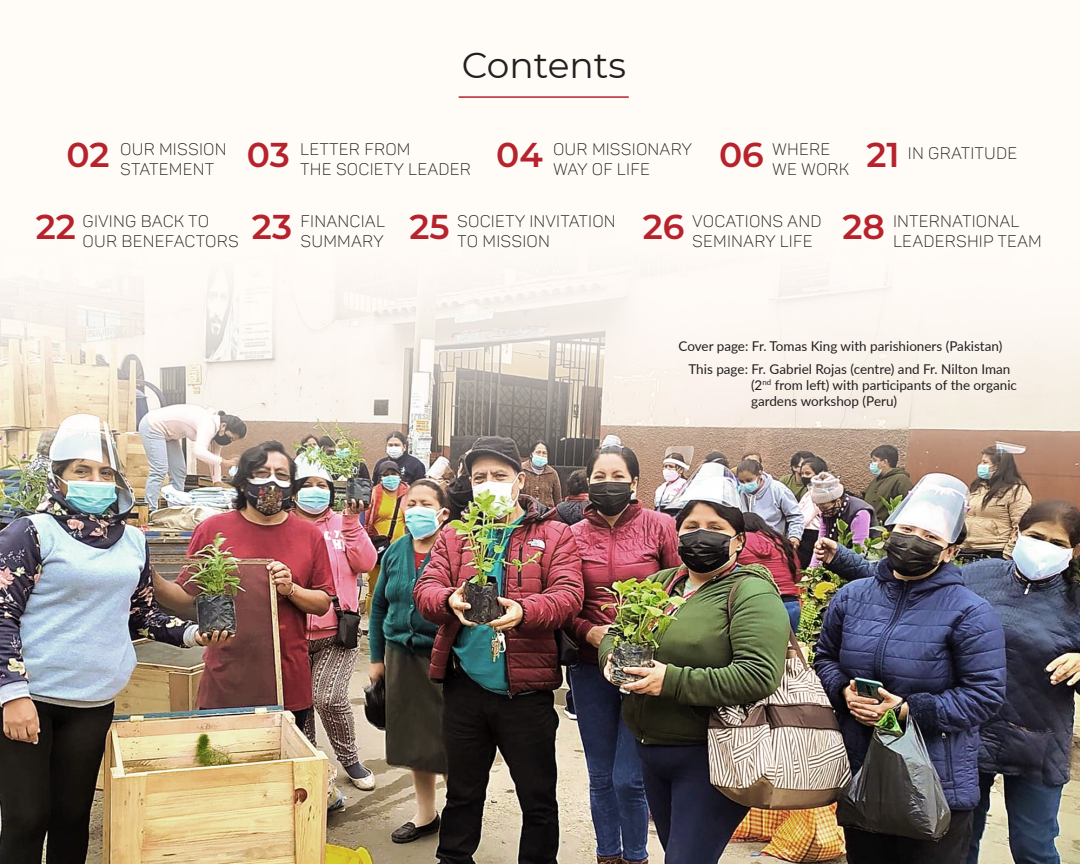
<style>
.page{position:relative;width:1080px;height:864px;background:#fff}
.page>*{position:absolute;margin:0;border:0;box-sizing:border-box;transform-origin:0 0}
.t1{font:36px "Montserrat";color:#231f20}
.t2{font:600 34.5px "Montserrat Alternates";color:#b7232d}
.t3{font:300 16.5px/19.5px "Panton Demo";letter-spacing:.01em;color:#231f20}
.t4{font:13.5px/16.2px "Lato";color:#231f20}
</style>
<div class="page">
<img style="left:0;top:96px;width:1080px;height:768px">
<hr style="left:459px;top:96px;width:170px;height:2px;background:#b7232d">
<h1 class="t1" style="left:462px;top:40px;width:166px">Contents</h1>
<h2 class="t2" style="left:67px;top:130px;width:45px">02</h2>
<h2 class="t2" style="left:247px;top:130px;width:44px">03</h2>
<h2 class="t2" style="left:496px;top:130px;width:48px">04</h2>
<h2 class="t2" style="left:719px;top:130px;width:46px">06</h2>
<h2 class="t2" style="left:866px;top:130px;width:35px">21</h2>
<p class="t3" style="left:120px;top:140px;width:108px">OUR MISSION<br>STATEMENT</p>
<p class="t3" style="left:300px;top:140px;width:172px">LETTER FROM<br>THE SOCIETY LEADER</p>
<p class="t3" style="left:553px;top:140px;width:141px">OUR MISSIONARY<br>WAY OF LIFE</p>
<p class="t3" style="left:772px;top:140px;width:79px">WHERE<br>WE WORK</p>
<p class="t3" style="left:908px;top:144px;width:111px">IN GRATITUDE</p>
<h2 class="t2" style="left:36px;top:202px;width:42px">22</h2>
<h2 class="t2" style="left:252px;top:202px;width:42px">23</h2>
<h2 class="t2" style="left:410px;top:202px;width:42px">25</h2>
<h2 class="t2" style="left:643px;top:202px;width:43px">26</h2>
<h2 class="t2" style="left:842px;top:202px;width:44px">28</h2>
<p class="t3" style="left:83px;top:212px;width:158px">GIVING BACK TO<br>OUR BENEFACTORS</p>
<p class="t3" style="left:457px;top:212px;width:160px">SOCIETY INVITATION<br>TO MISSION</p>
<p class="t3" style="left:692px;top:212px;width:131px">VOCATIONS AND<br>SEMINARY LIFE</p>
<p class="t3" style="left:893px;top:212px;width:150px">INTERNATIONAL<br>LEADERSHIP TEAM</p>
<p class="t3" style="left:301px;top:212px;width:86px">FINANCIAL</p>
<p class="t3" style="left:301px;top:231px;width:85px">SUMMARY</p>
<p class="t4" style="left:678px;top:338px;width:325px">Cover page: Fr. Tomas King with parishioners (Pakistan)</p>
<p class="t4" style="left:751px;top:360px;width:267px;text-indent:-63px">This page: Fr. Gabriel Rojas (centre) and Fr. Nilton Iman (2<sup>nd</sup> from left) with participants of the organic gardens workshop (Peru)</p>
</div>
